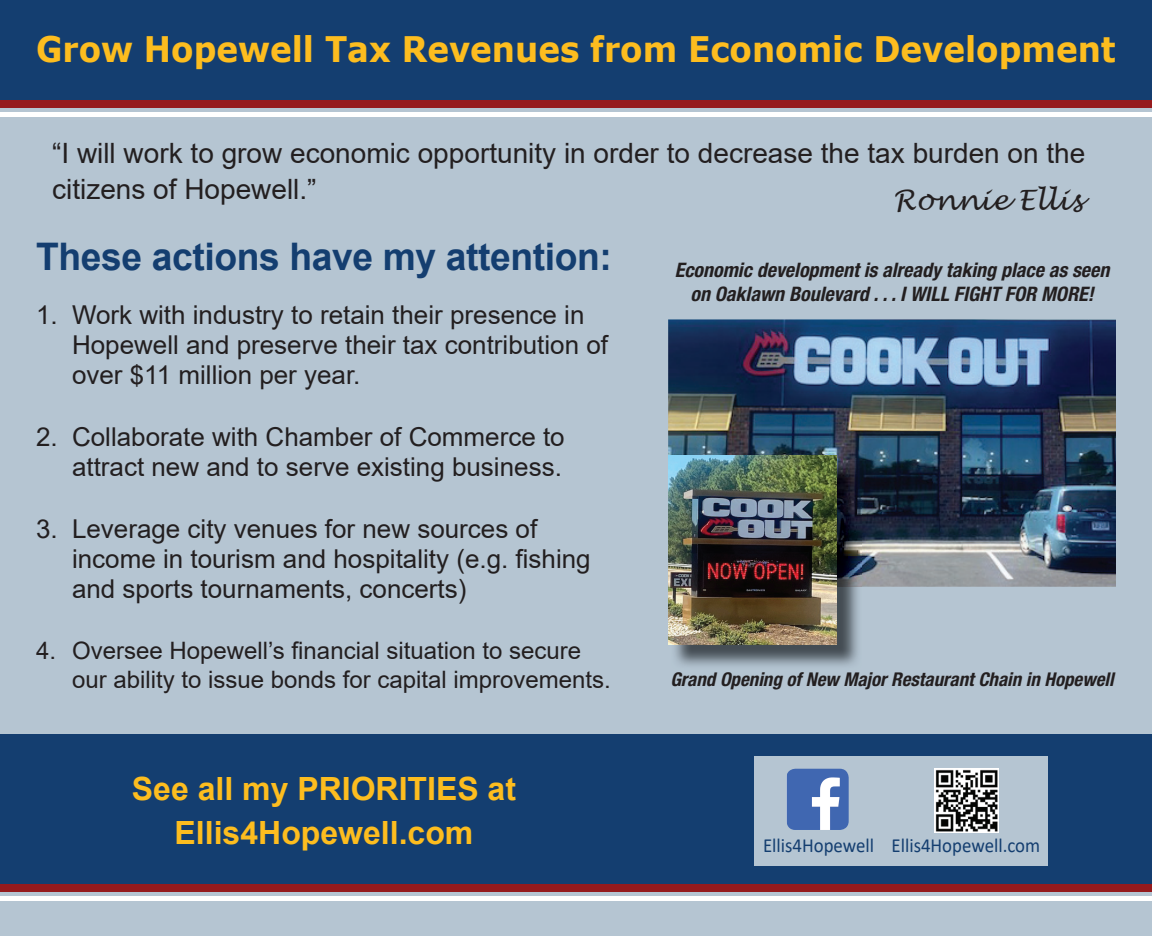
<style>
.page{position:relative;width:1152px;height:936px;background:#fff}
.page>*{position:absolute;margin:0;border:0;box-sizing:border-box;transform-origin:0 0}
.t1{font:700 38px "Arial";letter-spacing:-.01em;color:#143e70}
.t2{font:700 35.2px "Verdana";color:#fdbd1f;scale:.93 1}
.t3{font:700 32px/44px "Arial";color:#fdbd1f;text-align:center}
.t4{font:28px/36px "Arial";color:#231f20}
.t5{font:italic 28px "Lucida Handwriting";color:#231f20}
.t6{font:26px/30px "Arial";color:#231f20}
.t7{font:24px/28.8px "Arial";color:#231f20}
.t8{font:italic 700 condensed 20px/24px "Helvetica Neue";color:#231f20;text-align:center}
.t9{font:20px "Calibri";color:#143e70;scale:.94 1}
.t10{font:italic 700 condensed 19px "Helvetica Neue";color:#231f20}
</style>
<div class="page">
<div style="left:0;top:100px;width:1152px;height:836px;background:#b5c5d2"></div>
<div style="left:0;top:0;width:1152px;height:100px;background:#143e70"></div>
<div style="left:0;top:884px;width:1152px;height:8px;background:#951a1d"></div>
<hr style="left:0;top:896px;width:1152px;height:4px;background:#fff">
<div style="left:0;top:100px;width:1152px;height:8px;background:#951a1d"></div>
<hr style="left:0;top:112px;width:1152px;height:4px;background:#fff">
<div style="left:0;top:734px;width:1152px;height:150px;background:#143e70"></div>
<div style="left:754px;top:756px;width:129px;height:109px;background:#b5c5d2"></div>
<img style="left:787px;top:769px;width:62px;height:61px">
<div style="left:884px;top:756px;width:164px;height:109px;background:#b5c5d2"></div>
<img style="left:935px;top:768px;width:63px;height:65px">
<img style="left:668px;top:319px;width:448px;height:268px">
<img style="left:675px;top:459px;width:186px;height:207px">
<img style="left:668px;top:455px;width:169px;height:190px">
<h2 class="t2" style="left:36px;top:25px;width:1163px">Grow Hopewell Tax Revenues from Economic Development</h2>
<p class="t4" style="left:52px;top:135px;width:1035px">“I will work to grow economic opportunity in order to decrease the tax burden on the citizens of Hopewell.”</p>
<p class="t5" style="left:893px;top:183px;width:191px">Ronnie Ellis</p>
<h1 class="t1" style="left:36px;top:230px;width:578px">These actions have my attention:</h1>
<p class="t6" style="left:72px;top:300px;width:538px;text-indent:-36px">1. Work with industry to retain their presence in<br>Hopewell and preserve their tax contribution of over $11 million per year.</p>
<p class="t6" style="left:36px;top:422px;width:530px;text-align:right">2. Collaborate with Chamber of Commerce to attract new and to serve existing business.</p>
<p class="t6" style="left:72px;top:514px;width:520px;text-indent:-36px">3. Leverage city venues for new sources of income in tourism and hospitality (e.g. fishing and sports tournaments, concerts)</p>
<p class="t7" style="left:72px;top:636px;width:540px;text-indent:-36px">4. Oversee Hopewell’s financial situation to secure our ability to issue bonds for capital improvements.</p>
<p class="t3" style="left:132px;top:767px;width:386px">See all my PRIORITIES at<br>Ellis4Hopewell.com</p>
<p class="t8" style="left:675px;top:258px;width:436px">Economic development is already taking place as seen on Oaklawn Boulevard . . . I WILL FIGHT FOR MORE!</p>
<p class="t10" style="left:670px;top:668px;width:445px">Grand Opening of New Major Restaurant Chain in Hopewell</p>
<p class="t9" style="left:763px;top:831px;width:296px">Ellis4Hopewell Ellis4Hopewell.com</p>
</div>
